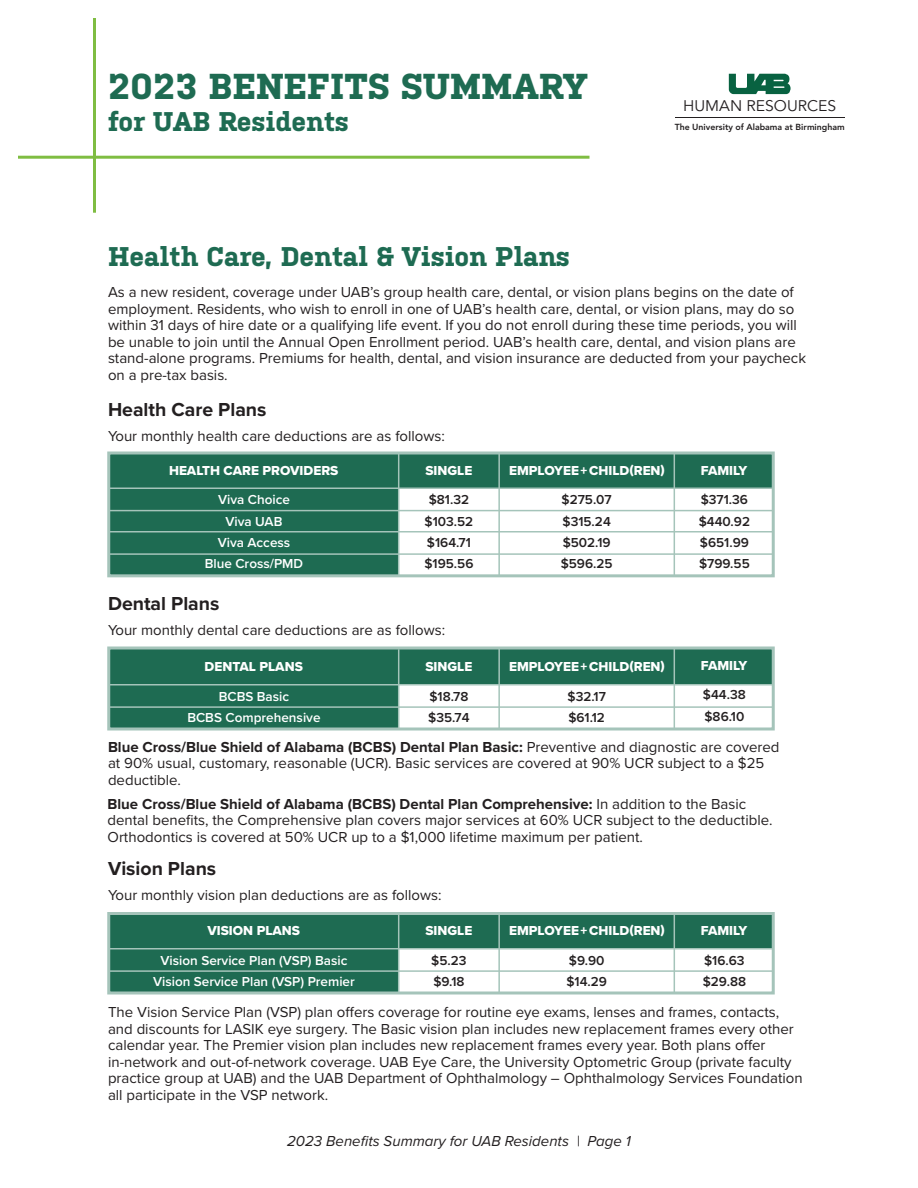
<style>
.page{position:relative;width:918px;height:1188px;background:#fff}
.page>*{position:absolute;margin:0;border:0;box-sizing:border-box;transform-origin:0 0}
.t1{font:700 36px "Kulturista";color:#1e6b52}
.t2{font:700 27px "Kulturista";color:#1e6b52}
.t3{font:700 19.5px "Proxima Nova";color:#231f20}
.t4{font:15.3px "Avenir LT Std";color:#231f20}
.t5{font:15px/16.5px "Proxima Nova";color:#231f20}
.t6{font:italic 15px "Proxima Nova";color:#231f20}
.t7{font:600 13.5px/21.3px "Proxima Nova";color:#231f20;text-align:justify}
.t8{font:13.5px "Proxima Nova Extrabld";color:#fff}
.t9{font:600 13.5px "Proxima Nova";color:#fff}
.t10{font:800 8.7px "Avenir LT Std";color:#231f20}
.s1{font-weight:700}
</style>
<div class="page">
<div style="left:109px;top:452px;width:665px;height:125px;background:#1e6b52"></div>
<div style="left:399px;top:488px;width:375px;height:89px;background:#fff"></div>
<hr style="left:93px;top:18px;width:3px;height:195px;background:#7fbd42">
<hr style="left:18px;top:156px;width:572px;height:3px;background:#7fbd42">
<hr style="left:109px;top:488px;width:665px;height:1px;background:#a5c4ba">
<hr style="left:109px;top:510px;width:665px;height:1px;background:#a5c4ba">
<hr style="left:398px;top:452px;width:1px;height:125px;background:#a5c4ba">
<hr style="left:498px;top:452px;width:2px;height:125px;background:#a5c4ba">
<hr style="left:674px;top:452px;width:1px;height:125px;background:#a5c4ba">
<hr style="left:675px;top:117px;width:170px;height:1px;background:#231f20">
<svg style="left:729px;top:74px;width:62px;height:20px"></svg>
<hr style="left:109px;top:531px;width:665px;height:1px;background:#a5c4ba">
<hr style="left:109px;top:553px;width:665px;height:2px;background:#a5c4ba">
<div style="left:109px;top:913px;width:665px;height:80px;background:#1e6b52"></div>
<div style="left:399px;top:949px;width:375px;height:44px;background:#fff"></div>
<hr style="left:109px;top:948px;width:665px;height:2px;background:#a5c4ba">
<hr style="left:109px;top:970px;width:665px;height:2px;background:#a5c4ba">
<hr style="left:398px;top:913px;width:1px;height:80px;background:#a5c4ba">
<hr style="left:498px;top:913px;width:2px;height:80px;background:#a5c4ba">
<hr style="left:674px;top:913px;width:1px;height:80px;background:#a5c4ba">
<div style="left:107px;top:912px;width:668px;height:82px;border:3px solid #a5c4ba"></div>
<div style="left:107px;top:452px;width:668px;height:125px;border:3px solid #a5c4ba"></div>
<div style="left:109px;top:649px;width:665px;height:80px;background:#1e6b52"></div>
<div style="left:399px;top:685px;width:375px;height:44px;background:#fff"></div>
<hr style="left:109px;top:684px;width:665px;height:2px;background:#a5c4ba">
<hr style="left:109px;top:706px;width:665px;height:2px;background:#a5c4ba">
<hr style="left:398px;top:649px;width:1px;height:80px;background:#a5c4ba">
<hr style="left:498px;top:649px;width:2px;height:80px;background:#a5c4ba">
<hr style="left:674px;top:647px;width:1px;height:81px;background:#a5c4ba">
<div style="left:107px;top:646px;width:668px;height:84px;border:3px solid #a5c4ba"></div>
<p class="t1" style="left:108px;top:65px;width:481px">2023 BENEFITS SUMMARY</p>
<p class="t2" style="left:108px;top:106px;width:242px">for UAB Residents</p>
<p class="t4" style="left:683px;top:97px;width:155px">HUMAN RESOURCES</p>
<p class="t10" style="left:675px;top:122px;width:172px">The University of Alabama at Birmingham</p>
<p class="t2" style="left:108px;top:241px;width:463px">Health Care, Dental &amp; Vision Plans</p>
<p class="t5" style="left:108px;top:283px;width:700px">As a new resident, coverage under UAB’s group health care, dental, or vision plans begins on the date of employment. Residents, who wish to enroll in one of UAB’s health care, dental, or vision plans, may do so within 31 days of hire date or a qualifying life event. If you do not enroll during these time periods, you will be unable to join until the Annual Open Enrollment period. UAB’s health care, dental, and vision plans are stand-alone programs. Premiums for health, dental, and vision insurance are deducted from your paycheck on a pre-tax basis.</p>
<p class="t3" style="left:108px;top:395px;width:160px">Health Care Plans</p>
<p class="t5" style="left:108px;top:427px;width:338px">Your monthly health care deductions are as follows:</p>
<p class="t8" style="left:169px;top:460px;width:171px">HEALTH CARE PROVIDERS</p>
<p class="t8" style="left:425px;top:460px;width:48px">SINGLE</p>
<p class="t8" style="left:509px;top:460px;width:157px">EMPLOYEE + CHILD(REN)</p>
<p class="t8" style="left:701px;top:460px;width:48px">FAMILY</p>
<p class="t9" style="left:218px;top:490px;width:73px">Viva Choice</p>
<p class="t9" style="left:225px;top:511px;width:58px">Viva UAB</p>
<p class="t9" style="left:218px;top:532px;width:74px">Viva Access</p>
<p class="t9" style="left:205px;top:554px;width:100px">Blue Cross/PMD</p>
<p class="t7" style="left:429px;top:489px;width:42px">$81.32</p>
<p class="t7" style="left:425px;top:510px;width:50px">$103.52</p>
<p class="t7" style="left:427px;top:531px;width:45px">$164.71</p>
<p class="t7" style="left:424px;top:553px;width:51px">$195.56</p>
<p class="t7" style="left:562px;top:489px;width:52px">$275.07</p>
<p class="t7" style="left:563px;top:510px;width:50px">$315.24</p>
<p class="t7" style="left:563px;top:531px;width:49px">$502.19</p>
<p class="t7" style="left:561px;top:553px;width:53px">$596.25</p>
<p class="t7" style="left:701px;top:489px;width:49px">$371.36</p>
<p class="t7" style="left:699px;top:510px;width:53px">$440.92 $651.99 $799.55</p>
<p class="t3" style="left:108px;top:589px;width:113px">Dental Plans</p>
<p class="t5" style="left:108px;top:621px;width:339px">Your monthly dental care deductions are as follows:</p>
<p class="t8" style="left:205px;top:657px;width:100px">DENTAL PLANS</p>
<p class="t8" style="left:425px;top:657px;width:48px">SINGLE</p>
<p class="t8" style="left:509px;top:657px;width:157px">EMPLOYEE + CHILD(REN)</p>
<p class="t8" style="left:701px;top:655px;width:48px">FAMILY</p>
<p class="t9" style="left:219px;top:686px;width:72px">BCBS Basic</p>
<p class="t9" style="left:187px;top:707px;width:135px">BCBS Comprehensive</p>
<p class="t7" style="left:703px;top:684px;width:44px">$44.38</p>
<p class="t7" style="left:704px;top:705px;width:41px">$86.10</p>
<p class="t7" style="left:429px;top:685px;width:40px">$18.78</p>
<p class="t7" style="left:428px;top:707px;width:43px">$35.74</p>
<p class="t7" style="left:568px;top:685px;width:40px">$32.17</p>
<p class="t7" style="left:568px;top:707px;width:38px">$61.12</p>
<p class="t5" style="left:108px;top:738px;width:673px"><span class="s1">Blue Cross/Blue Shield of Alabama (BCBS) Dental Plan Basic:</span> Preventive and diagnostic are covered at 90% usual, customary, reasonable (UCR). Basic services are covered at 90% UCR subject to a $25 deductible.</p>
<p class="t5" style="left:108px;top:795px;width:666px"><span class="s1">Blue Cross/Blue Shield of Alabama (BCBS) Dental Plan Comprehensive:</span> In addition to the Basic dental benefits, the Comprehensive plan covers major services at 60% UCR subject to the deductible.<br>Orthodontics is covered at 50% UCR up to a $1,000 lifetime maximum per patient.</p>
<p class="t3" style="left:108px;top:854px;width:110px">Vision Plans</p>
<p class="t5" style="left:108px;top:886px;width:335px">Your monthly vision plan deductions are as follows:</p>
<p class="t8" style="left:207px;top:921px;width:94px">VISION PLANS</p>
<p class="t8" style="left:425px;top:921px;width:48px">SINGLE</p>
<p class="t8" style="left:509px;top:921px;width:157px">EMPLOYEE + CHILD(REN)</p>
<p class="t8" style="left:701px;top:921px;width:48px">FAMILY</p>
<p class="t9" style="left:161px;top:950px;width:188px">Vision Service Plan (VSP) Basic</p>
<p class="t9" style="left:153px;top:971px;width:203px">Vision Service Plan (VSP) Premier</p>
<p class="t7" style="left:431px;top:949px;width:37px">$5.23</p>
<p class="t7" style="left:433px;top:971px;width:33px">$9.18</p>
<p class="t7" style="left:569px;top:949px;width:37px">$9.90</p>
<p class="t7" style="left:566px;top:971px;width:42px">$14.29</p>
<p class="t7" style="left:704px;top:949px;width:42px">$16.63</p>
<p class="t7" style="left:703px;top:971px;width:45px">$29.88</p>
<p class="t5" style="left:108px;top:1003px;width:696px">The Vision Service Plan (VSP) plan offers coverage for routine eye exams, lenses and frames, contacts, and discounts for LASIK eye surgery. The Basic vision plan includes new replacement frames every other calendar year. The Premier vision plan includes new replacement frames every year. Both plans offer in-network and out-of-network coverage. UAB Eye Care, the University Optometric Group (private faculty practice group at UAB) and the UAB Department of Ophthalmology – Ophthalmology Services Foundation all participate in the VSP network.</p>
<p class="t6" style="left:287px;top:1130px;width:345px">2023 Benefits Summary for UAB Residents | Page 1</p>
</div>
